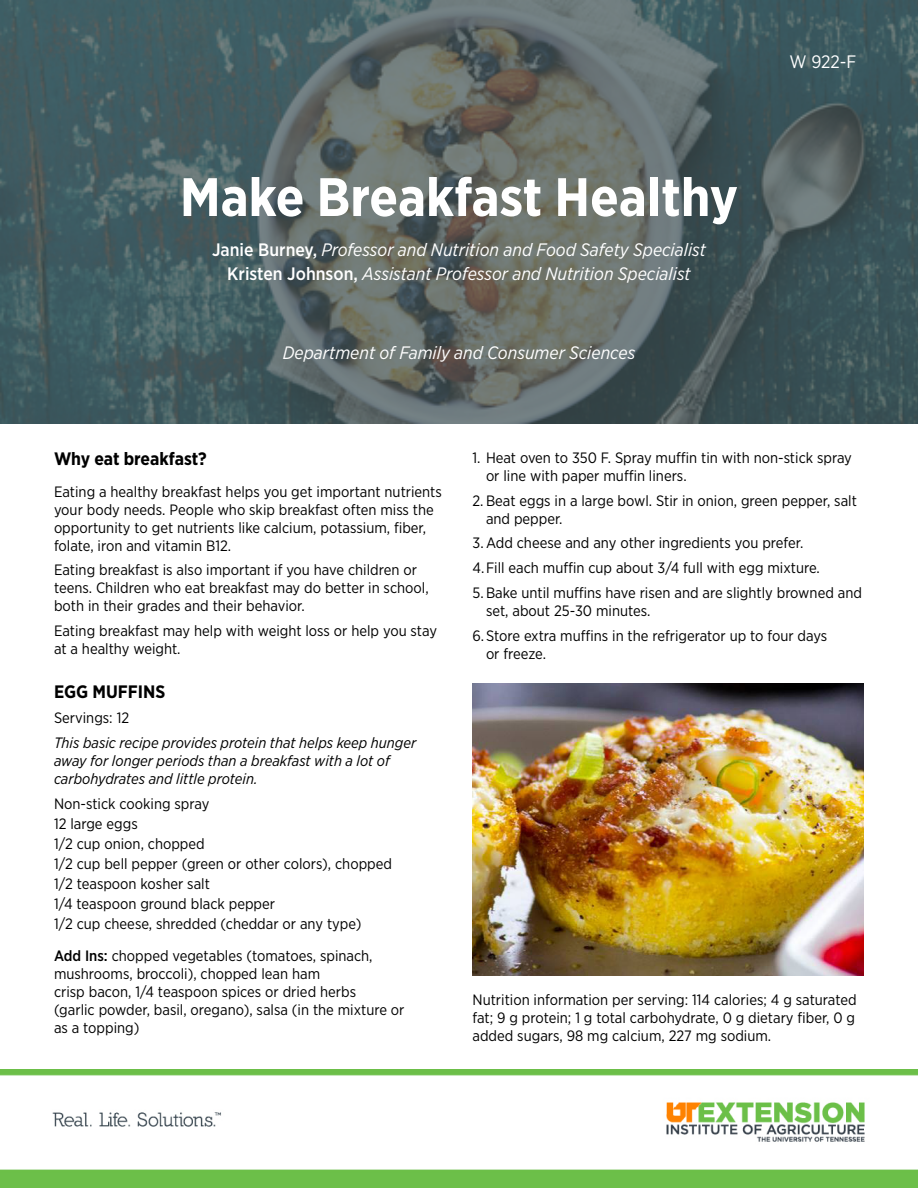
<style>
.page{position:relative;width:918px;height:1188px;background:#fff}
.page>*{position:absolute;margin:0;border:0;box-sizing:border-box;transform-origin:0 0}
.t1{font:700 54px "Gotham Narrow";color:#fff}
.t2{font:italic 18px/24px "Gotham Narrow";color:#fff;text-align:center}
.t3{font:700 18px "Gotham Narrow";color:#000}
.t4{font:18px "Gotham Narrow";color:#fff}
.t5{font:15px/18px "Gotham Narrow";color:#000}
.t6{font:italic 15px/18px "Gotham Narrow";color:#000}
.s1{font-weight:500;font-style:normal}
.s2{font-weight:500}
</style>
<div class="page">
<svg style="left:0;top:0;width:918px;height:423px;background:#506163"></svg>
<img style="left:472px;top:683px;width:392px;height:293px">
<img style="left:0;top:1069px;width:918px;height:119px">
<h1 class="t1" style="left:180px;top:162px;width:560px">Make Breakfast Healthy</h1>
<p class="t2" style="left:212px;top:237px;width:495px"><span class="s1">Janie Burney,</span> Professor and Nutrition and Food Safety Specialist<br><span class="s1">Kristen Johnson,</span> Assistant Professor and Nutrition Specialist</p>
<p class="t2" style="left:283px;top:341px;width:354px">Department of Family and Consumer Sciences</p>
<p class="t4" style="left:789px;top:51px;width:68px">W 922-F</p>
<h4 class="t3" style="left:54px;top:447px;width:154px">Why eat breakfast?</h4>
<p class="t5" style="left:54px;top:482px;width:389px">Eating a healthy breakfast helps you get important nutrients your body needs. People who skip breakfast often miss the opportunity to get nutrients like calcium, potassium, fber, folate, iron and vitamin B12.</p>
<p class="t5" style="left:54px;top:561px;width:376px">Eating breakfast is also important if you have children or teens. Children who eat breakfast may do better in school, both in their grades and their behavior.</p>
<p class="t5" style="left:54px;top:622px;width:385px">Eating breakfast may help with weight loss or help you stay at a healthy weight.</p>
<h4 class="t3" style="left:54px;top:680px;width:113px">EGG MUFFINS</h4>
<p class="t5" style="left:54px;top:708px;width:77px">Servings: 12</p>
<p class="t6" style="left:54px;top:733px;width:364px">This basic recipe provides protein that helps keep hunger away for longer periods than a breakfast with a lot of carbohydrates and little protein.</p>
<p class="t5" style="left:54px;top:793px;width:340px;line-height:20.1px">Non-stick cooking spray<br>12 large eggs<br>1/2 cup onion, chopped<br>1/2 cup bell pepper (green or other colors), chopped<br>1/2 teaspoon kosher salt<br>1/4 teaspoon ground black pepper<br>1/2 cup cheese, shredded (cheddar or any type)</p>
<p class="t5" style="left:54px;top:946px;width:352px"><span class="s2">Add Ins:</span> chopped vegetables (tomatoes, spinach, mushrooms, broccoli), chopped lean ham<br>crisp bacon, 1/4 teaspoon spices or dried herbs<br>(garlic powder, basil, oregano), salsa (in the mixture or as a topping)</p>
<p class="t5" style="left:486px;top:448px;width:367px;text-indent:-14px">1. Heat oven to 350 F. Spray mufn tin with non-stick spray or line with paper mufn liners.</p>
<p class="t5" style="left:486px;top:491px;width:372px;text-indent:-14px">2. Beat eggs in a large bowl. Stir in onion, green pepper, salt and pepper.</p>
<p class="t5" style="left:472px;top:530px;width:349px;line-height:24.8px">3. Add cheese and any other ingredients you prefer.<br>4.Fill each mufn cup about 3/4 full with egg mixture.</p>
<p class="t5" style="left:486px;top:583px;width:377px;text-indent:-14px">5. Bake until mufns have risen and are slightly browned and set, about 25-30 minutes.</p>
<p class="t5" style="left:486px;top:626px;width:343px;text-indent:-14px">6.Store extra mufns in the refrigerator up to four days or freeze.</p>
<p class="t5" style="left:472px;top:991px;width:386px;text-align:justify">Nutrition information per serving: 114 calories; 4 g saturated fat; 9 g protein; 1 g total carbohydrate, 0 g dietary fber, 0 g added sugars, 98 mg calcium, 227 mg sodium.</p>
</div>
